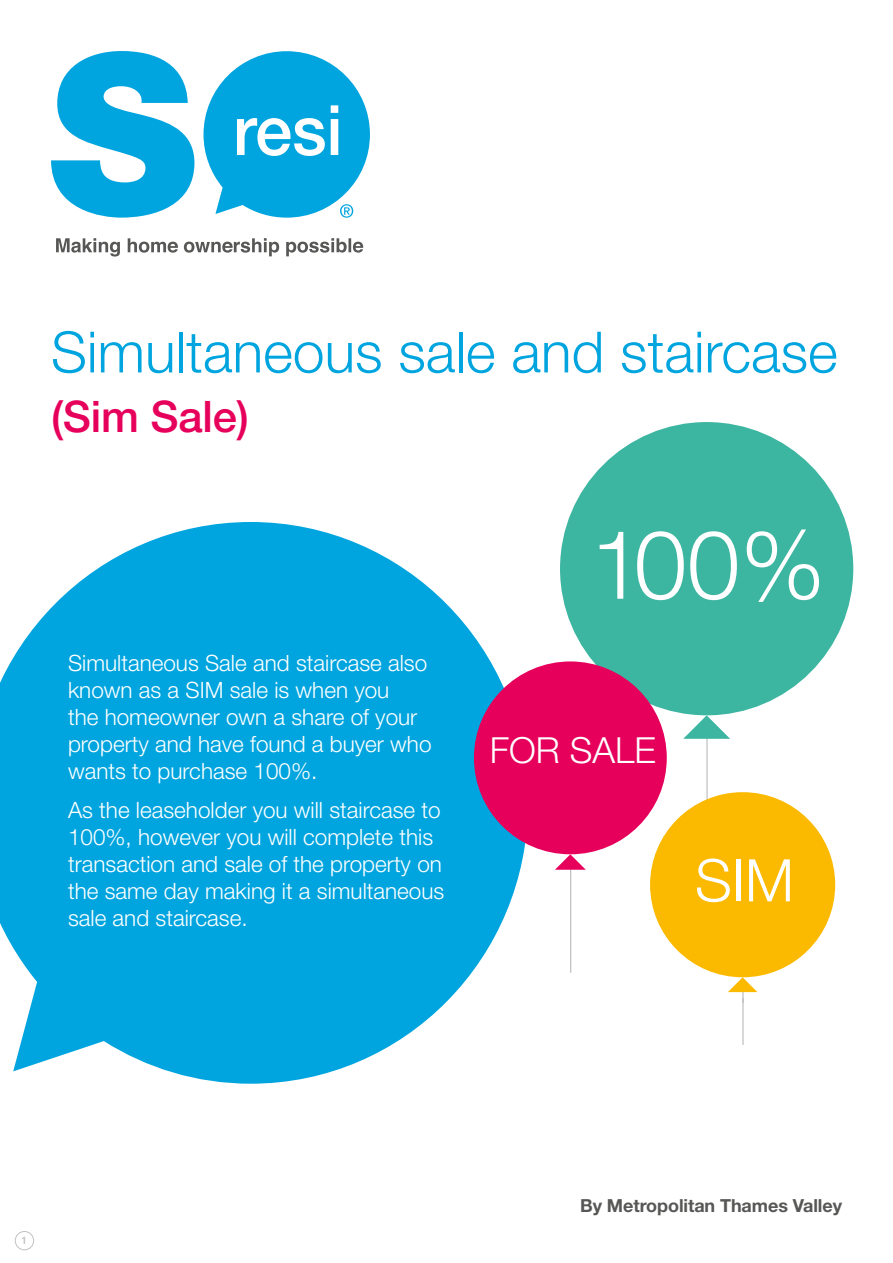
<style>
.page{position:relative;width:893px;height:1263px;background:#fff}
.page>*{position:absolute;margin:0;border:0;box-sizing:border-box;transform-origin:0 0}
.t1{font:300 95.55px "Helvetica Neue";color:#fff}
.t2{font:300 58.8px "Helvetica Neue";color:#fff}
.t3{font:300 57px "Helvetica Neue";color:#00a5df}
.t4{font:500 43.5px "Helvetica Neue";letter-spacing:-.005em;color:#e6005b}
.t5{font:300 36px "Helvetica Neue";color:#fff}
.t6{font:300 22.5px/27px "Helvetica Neue";color:#fff}
.t7{font:700 18px "Helvetica Neue";letter-spacing:-.005em;color:#575756}
.t8{font:500 10.5px "Helvetica Neue";color:#c2c2c2}
</style>
<div class="page">
<div style="left:15px;top:1231px;width:19px;height:19px;border:1px solid #c2c2c2;border-radius:50%"></div>
<svg style="left:56px;top:238px;width:307px;height:19px"></svg>
<svg style="left:51px;top:51px;width:319px;height:167px;fill:#00a5df"></svg>
<svg style="left:340px;top:204px;width:13px;height:14px"></svg>
<svg style="left:0;top:522px;width:528px;height:562px;fill:#00a5df"></svg>
<hr style="left:707px;top:724px;width:1px;height:117px;background:#b3b2b2">
<div style="left:560px;top:422px;width:293px;height:293px;background:#3cb5a1;border-radius:50%"></div>
<div style="left:474px;top:661px;width:193px;height:193px;background:#e6005b;border-radius:50%"></div>
<hr style="left:570px;top:864px;width:1px;height:109px;background:#b3b2b2">
<div style="left:650px;top:792px;width:185px;height:185px;background:#fbba00;border-radius:50%"></div>
<svg style="left:555px;top:854px;width:31px;height:16px"></svg>
<svg style="left:683px;top:715px;width:47px;height:24px"></svg>
<svg style="left:728px;top:977px;width:29px;height:26px"></svg>
<hr style="left:743px;top:998px;width:1px;height:47px;background:#b3b2b2">
<h3 class="t3" style="left:51px;top:317px;width:788px">Simultaneous sale and staircase</h3>
<h3 class="t4" style="left:51px;top:391px;width:199px">(Sim Sale)</h3>
<p class="t6" style="left:68px;top:649px;width:365px">Simultaneous Sale and staircase also known as a SIM sale is when you<br>the homeowner own a share of your property and have found a buyer who wants to purchase 100%.</p>
<p class="t6" style="left:68px;top:796px;width:378px">As the leaseholder you will staircase to 100%, however you will complete this transaction and sale of the property on the same day making it a simultaneous sale and staircase.</p>
<h1 class="t1" style="left:590px;top:506px;width:236px">100%</h1>
<h3 class="t5" style="left:490px;top:728px;width:168px">FOR SALE</h3>
<h2 class="t2" style="left:695px;top:844px;width:101px">SIM</h2>
<p class="t8" style="left:22px;top:1233px;width:7px">1</p>
<p class="t7" style="left:580px;top:1194px;width:263px">By Metropolitan Thames Valley</p>
</div>
